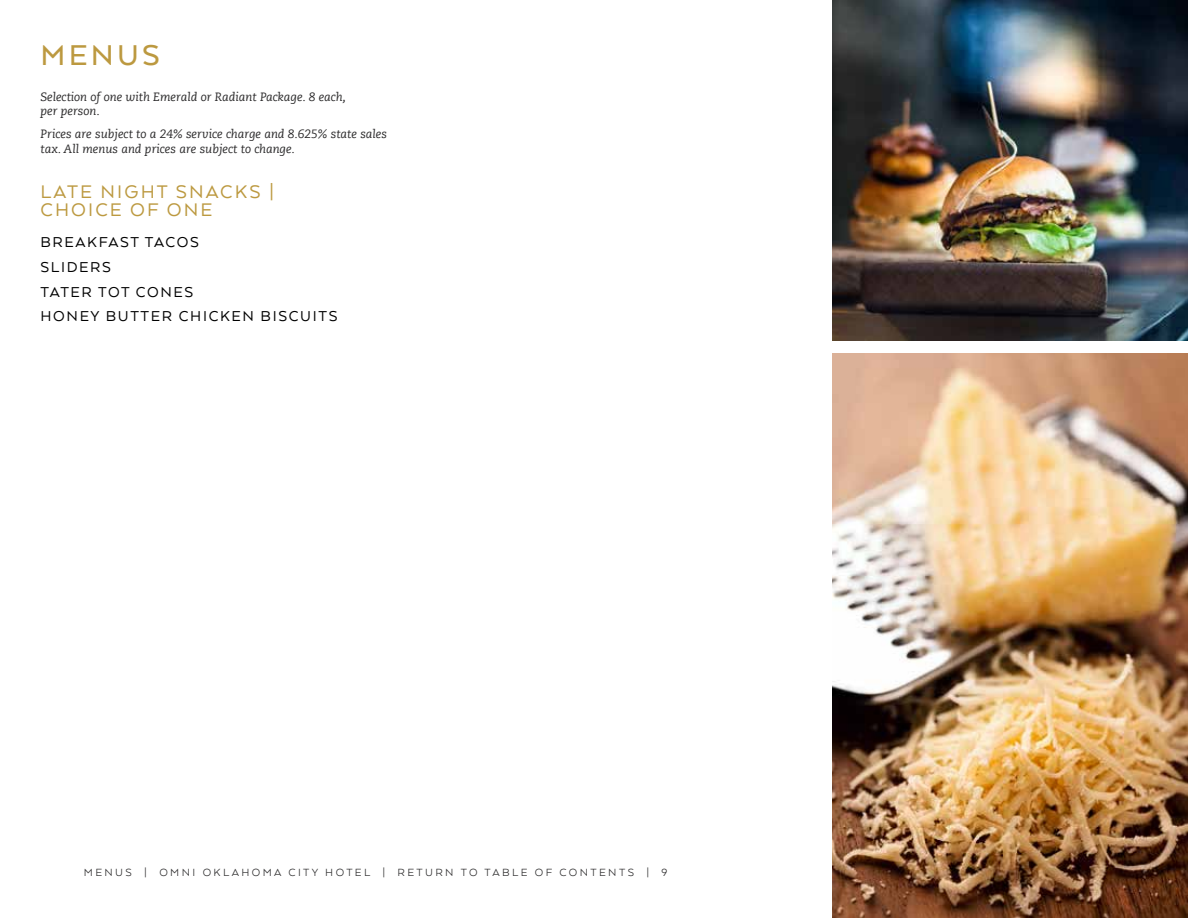
<style>
.page{position:relative;width:1188px;height:918px;background:#fff}
.page>*{position:absolute;margin:0;border:0;box-sizing:border-box;transform-origin:0 0}
.t1{font:500 33px "Arquitecta";letter-spacing:.1em;color:#bc9940}
.t2{font:21px/18px "Arquitecta";letter-spacing:.1em;color:#bc9940}
.t3{font:16.5px/24.8px "Arquitecta";letter-spacing:.1em;color:#000}
.t4{font:italic 12px/14.4px "Caecilia Com 56";color:#292829}
.t5{font:12px "Arquitecta";letter-spacing:.2em;color:#292829}
</style>
<div class="page">
<img style="left:832px;top:353px;width:356px;height:565px">
<img style="left:832px;top:0;width:356px;height:340px">
<h1 class="t1" style="left:40px;top:35px;width:121px">MENUS</h1>
<p class="t4" style="left:40px;top:89px;width:307px">Selection of one with Emerald or Radiant Package. 8 each, per person.</p>
<p class="t4" style="left:40px;top:127px;width:348px">Prices are subject to a 24% service charge and 8.625% state sales tax. All menus and prices are subject to change.</p>
<h2 class="t2" style="left:40px;top:182px;width:235px">LATE NIGHT SNACKS |<br>CHOICE OF ONE</h2>
<h3 class="t3" style="left:40px;top:229px;width:299px">BREAKFAST TACOS<br>SLIDERS<br>TATER TOT CONES<br>HONEY BUTTER CHICKEN BISCUITS</h3>
<p class="t5" style="left:84px;top:865px;width:22px">MENUS</p>
<p class="t5" style="left:144px;top:865px;width:525px">| OMNI OKLAHOMA CITY HOTEL | RETURN TO TABLE OF CONTENTS | 9</p>
</div>
